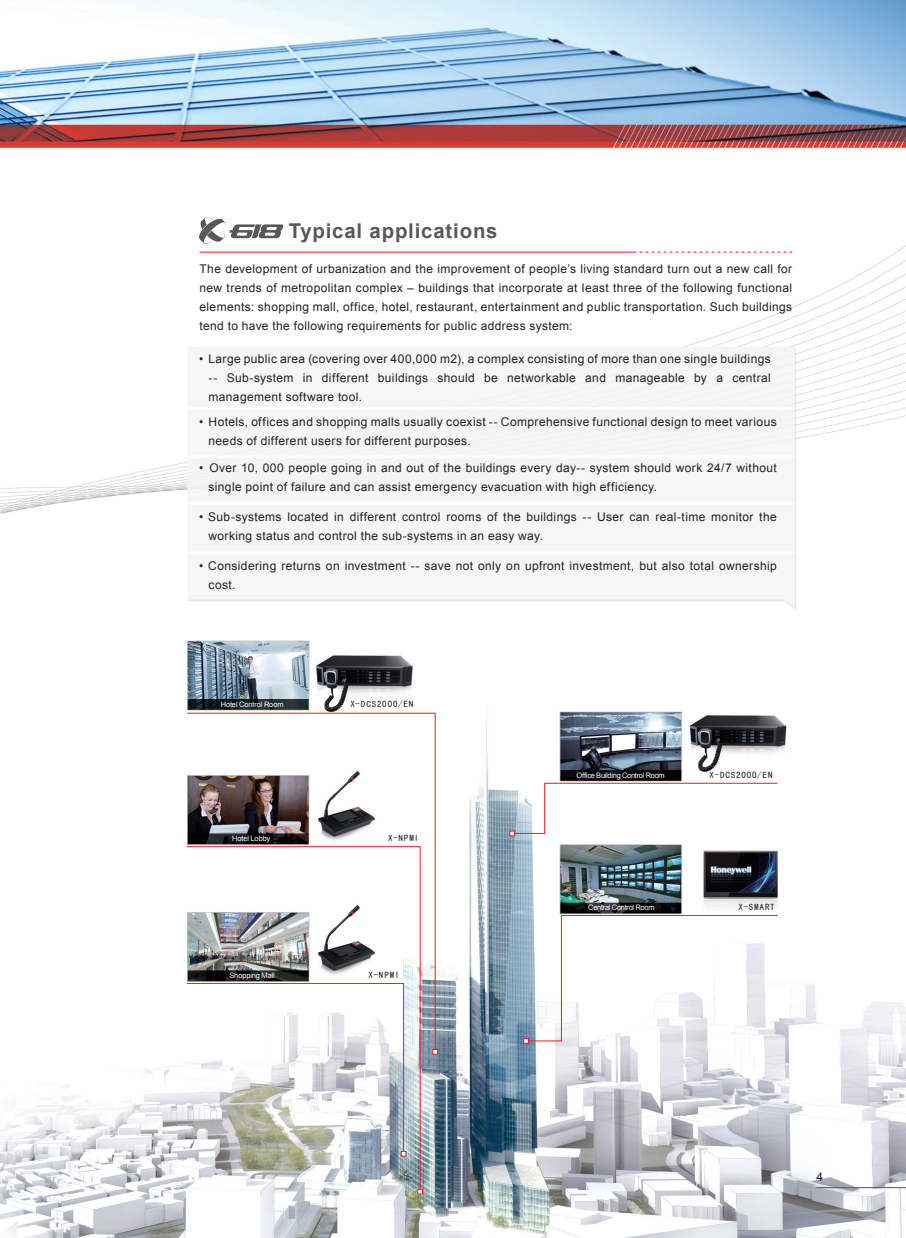
<style>
.page{position:relative;width:906px;height:1238px;background:#fff}
.page>*{position:absolute;margin:0;border:0;box-sizing:border-box;transform-origin:0 0}
.t1{font:700 20.4px "Arial";letter-spacing:.04em;color:#57585a}
.t2{font:12px/19.4px "Arial";letter-spacing:.03em;color:#231f20}
.t3{font:9px "Sim Hei";letter-spacing:.1em;color:#231f20}
.t4{font:7.5px "Arial";letter-spacing:-.03em;color:#fff}
</style>
<div class="page">
<img style="left:0;top:0;width:906px;height:1237px">
<hr style="left:816px;top:1187px;width:90px;height:1px;background:#57585a">
<svg style="left:633px;top:252px;width:159px;height:1px"></svg>
<hr style="left:199px;top:252px;width:434px;height:1px;background:#ee1d23">
<svg style="left:186px;top:712px;width:249px;height:340px"></svg>
<img style="left:186px;top:846px;width:234px;height:345px">
<svg style="left:509px;top:782px;width:269px;height:54px"></svg>
<svg style="left:523px;top:915px;width:255px;height:128px"></svg>
<svg style="left:432px;top:1049px;width:6px;height:5px"></svg>
<svg style="left:417px;top:1188px;width:5px;height:5px"></svg>
<svg style="left:186px;top:982px;width:220px;height:174px"></svg>
<svg style="left:197px;top:216px;width:86px;height:29px"></svg>
<h1 class="t1" style="left:289px;top:217px;width:210px">Typical applications</h1>
<p class="t2" style="left:199px;top:259px;width:594px;text-align:justify">The development of urbanization and the improvement of people’s living standard turn out a new call for new trends of metropolitan complex – buildings that incorporate at least three of the following functional elements: shopping mall, office, hotel, restaurant, entertainment and public transportation. Such buildings tend to have the following requirements for public address system:</p>
<p class="t2" style="left:208px;top:349px;width:563px;text-align:justify;text-indent:-10px">• Large public area (covering over 400,000 m2), a complex consisting of more than one single buildings -- Sub-system in different buildings should be networkable and manageable by a central management software tool.</p>
<p class="t2" style="left:208px;top:412px;width:569px;text-indent:-10px">• Hotels, offices and shopping malls usually coexist -- Comprehensive functional design to meet various needs of different users for different purposes.</p>
<p class="t2" style="left:208px;top:458px;width:570px;text-indent:-10px">• Over 10, 000 people going in and out of the buildings every day-- system should work 24/7 without single point of failure and can assist emergency evacuation with high efficiency.</p>
<p class="t2" style="left:208px;top:507px;width:569px;text-indent:-10px">• Sub-systems located in different control rooms of the buildings -- User can real-time monitor the working status and control the sub-systems in an easy way.</p>
<p class="t2" style="left:208px;top:556px;width:570px;text-indent:-10px">• Considering returns on investment -- save not only on upfront investment, but also total ownership cost.</p>
<p class="t4" style="left:221px;top:699px;width:64px">Hotel Control Room</p>
<p class="t3" style="left:350px;top:698px;width:64px">X-DCS2000/EN</p>
<p class="t4" style="left:232px;top:833px;width:40px">Hotel Lobby</p>
<p class="t4" style="left:229px;top:970px;width:47px">Shopping Mall</p>
<p class="t3" style="left:388px;top:833px;width:32px">X-NPMI</p>
<p class="t3" style="left:368px;top:970px;width:32px">X-NPMI</p>
<p class="t4" style="left:576px;top:770px;width:90px">Office Building Control Room</p>
<p class="t3" style="left:709px;top:770px;width:64px">X-DCS2000/EN</p>
<p class="t4" style="left:588px;top:902px;width:68px">Central Control Room</p>
<p class="t3" style="left:738px;top:902px;width:38px">X-SMART</p>
<p class="t2" style="left:816px;top:1166px;width:8px">4</p>
</div>
